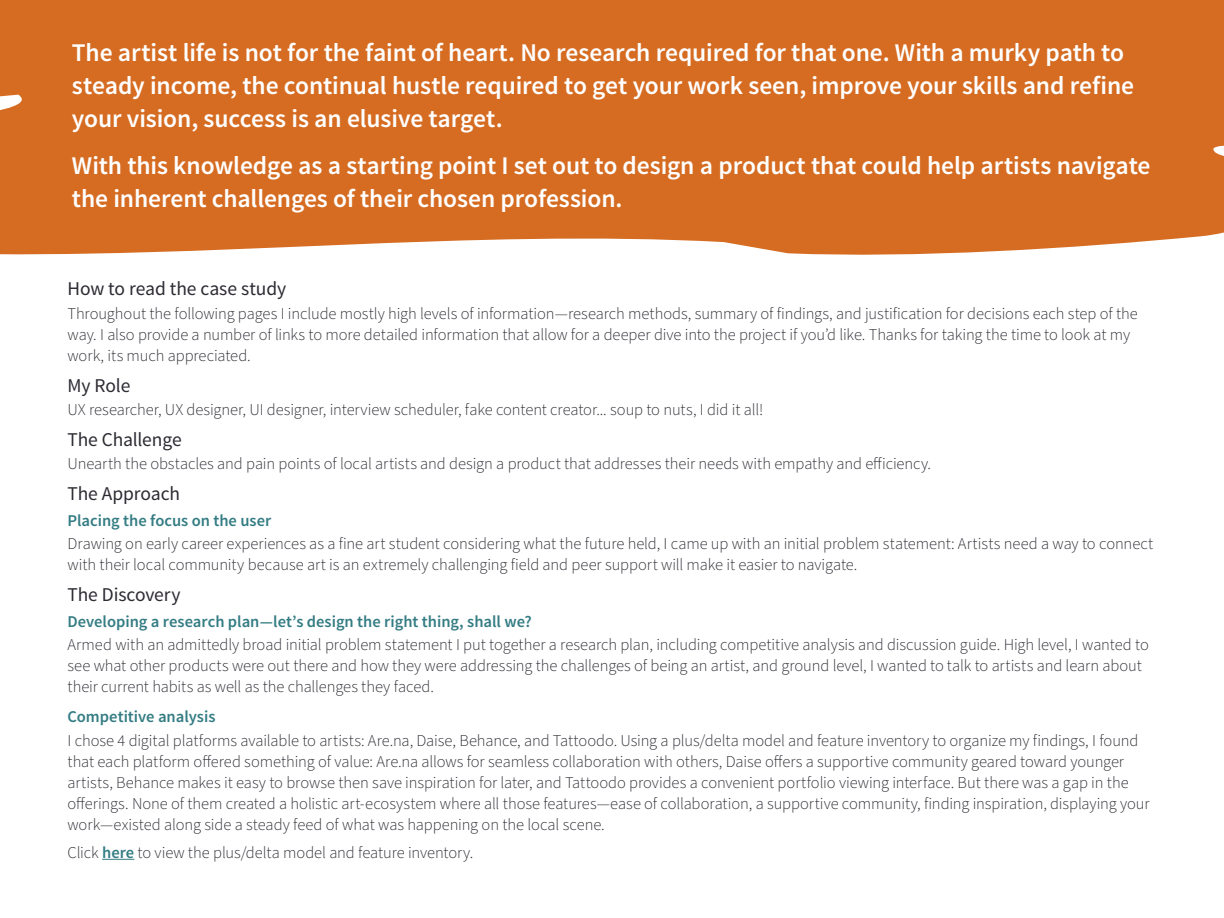
<style>
.page{position:relative;width:1224px;height:918px;background:#fff}
.page>*{position:absolute;margin:0;border:0;box-sizing:border-box;transform-origin:0 0}
.t1{font:600 25.5px/33px "Source Sans Pro";letter-spacing:-.005em;color:#fff}
.t2{font:19.5px "Source Sans Pro";letter-spacing:-.005em;color:#2d2a32}
.t3{font:300 16.5px/21px "Source Sans Pro";letter-spacing:-.005em;color:#2d2a32}
.t4{font:600 16.5px "Source Sans Pro";color:#337c83}
.s1{font-weight:600;color:#337c83}
</style>
<div class="page">
<div style="left:0;top:0;width:1224px;height:255px;background:#d66c22"></div>
<hr style="left:102px;top:859px;width:32px;height:1px;background:#337c83">
<p class="t1" style="left:72px;top:37px;width:1064px">The artist life is not for the faint of heart. No research required for that one. With a murky path to steady income, the continual hustle required to get your work seen, improve your skills and refine your vision, success is an elusive target.</p>
<h1 class="t1" style="left:72px;top:149px;width:1080px">With this knowledge as a starting point I set out to design a product that could help artists navigate the inherent challenges of their chosen profession.</h1>
<p class="t2" style="left:68px;top:277px;width:220px">How to read the case study</p>
<p class="t3" style="left:68px;top:303px;width:1072px">Throughout the following pages I include mostly high levels of information—research methods, summary of findings, and justification for decisions each step of the way. I also provide a number of links to more detailed information that allow for a deeper dive into the project if you’d like. Thanks for taking the time to look at my work, its much appreciated.</p>
<p class="t2" style="left:68px;top:373px;width:64px">My Role</p>
<p class="t3" style="left:68px;top:400px;width:697px">UX researcher, UX designer, UI designer, interview scheduler, fake content creator... soup to nuts, I did it all!</p>
<p class="t2" style="left:68px;top:427px;width:116px">The Challenge</p>
<p class="t3" style="left:68px;top:454px;width:865px">Unearth the obstacles and pain points of local artists and design a product that addresses their needs with empathy and efficiency.</p>
<p class="t2" style="left:68px;top:481px;width:114px">The Approach</p>
<p class="t4" style="left:68px;top:510px;width:205px">Placing the focus on the user</p>
<p class="t3" style="left:68px;top:534px;width:1087px">Drawing on early career experiences as a fine art student considering what the future held, I came up with an initial problem statement: Artists need a way to connect with their local community because art is an extremely challenging field and peer support will make it easier to navigate.</p>
<p class="t2" style="left:68px;top:582px;width:115px">The Discovery</p>
<p class="t4" style="left:68px;top:611px;width:466px">Developing a research plan—let’s design the right thing, shall we?</p>
<p class="t3" style="left:68px;top:635px;width:1083px">Armed with an admittedly broad initial problem statement I put together a research plan, including competitive analysis and discussion guide. High level, I wanted to see what other products were out there and how they were addressing the challenges of being an artist, and ground level, I wanted to talk to artists and learn about their current habits as well as the challenges they faced.</p>
<p class="t4" style="left:68px;top:707px;width:150px">Competitive analysis</p>
<p class="t3" style="left:68px;top:730px;width:1084px">I chose 4 digital platforms available to artists: Are.na, Daise, Behance, and Tattoodo. Using a plus/delta model and feature inventory to organize my findings, I found that each platform offered something of value: Are.na allows for seamless collaboration with others, Daise offers a supportive community geared toward younger artists, Behance makes it easy to browse then save inspiration for later, and Tattoodo provides a convenient portfolio viewing interface. But there was a gap in the offerings. None of them created a holistic art-ecosystem where all those features—ease of collaboration, a supportive community, finding inspiration, displaying your work—existed along side a steady feed of what was happening on the local scene.</p>
<p class="t3" style="left:68px;top:842px;width:407px">Click <span class="s1">here</span> to view the plus/delta model and feature inventory.</p>
</div>
